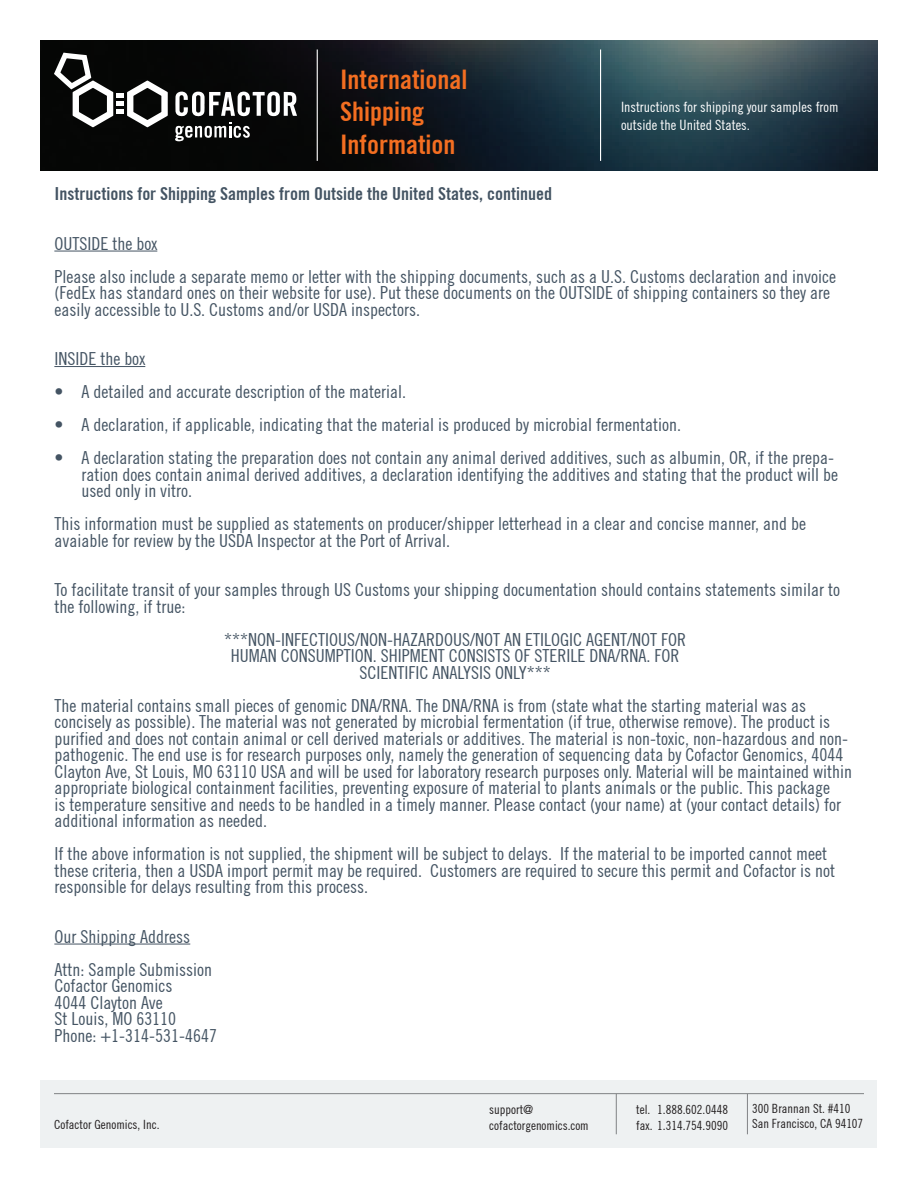
<style>
.page{position:relative;width:918px;height:1188px;background:#fff}
.page>*{position:absolute;margin:0;border:0;box-sizing:border-box;transform-origin:0 0}
.t1{font:700 condensed 27px "Trade Gothic No.20";color:#f36e21}
.t2{font:condensed 18px/16.5px "Trade Gothic No.18";color:#445463}
.t3{font:700 condensed 18px "Trade Gothic No.20";color:#445463}
.t4{font:condensed 14.25px/17.1px "Trade Gothic No.18";color:#fff}
.t5{font:condensed 12.75px/15.3px "Trade Gothic No.18";color:#231f20}
</style>
<div class="page">
<img style="left:40px;top:40px;width:838px;height:131px">
<div style="left:40px;top:1080px;width:838px;height:68px;background:#eef1f2"></div>
<hr style="left:616px;top:1094px;width:1px;height:40px;background:#808285">
<hr style="left:747px;top:1094px;width:1px;height:40px;background:#808285">
<hr style="left:54px;top:1093px;width:810px;height:1px;background:#808285">
<svg style="left:175px;top:91px;width:122px;height:25px"></svg>
<svg style="left:54px;top:53px;width:114px;height:74px"></svg>
<div style="left:116px;top:93px;width:8px;height:5px;background:#fff"></div>
<svg style="left:175px;top:122px;width:75px;height:19px"></svg>
<hr style="left:317px;top:49px;width:1px;height:112px;background:#fff">
<hr style="left:600px;top:49px;width:1px;height:112px;background:#fff">
<hr style="left:54px;top:251px;width:103px;height:1px;background:#445463">
<hr style="left:54px;top:366px;width:91px;height:1px;background:#445463">
<hr style="left:54px;top:944px;width:136px;height:1px;background:#445463">
<p class="t1" style="left:340px;top:63px;width:129px">International</p>
<p class="t1" style="left:340px;top:95px;width:85px">Shipping</p>
<p class="t1" style="left:340px;top:128px;width:117px">Information</p>
<p class="t3" style="left:54px;top:183px;width:499px">Instructions for Shipping Samples from Outside the United States, continued</p>
<p class="t2" style="left:54px;top:235px;width:104px">OUTSIDE the box</p>
<p class="t2" style="left:54px;top:268px;width:783px">Please also include a separate memo or letter with the shipping documents, such as a U.S. Customs declaration and invoice (FedEx has standard ones on their website for use). Put these documents on the OUTSIDE of shipping containers so they are easily accessible to U.S. Customs and/or USDA inspectors.</p>
<p class="t2" style="left:54px;top:350px;width:92px">INSIDE the box</p>
<p class="t2" style="left:54px;top:383px;width:353px">• A detailed and accurate description of the material.</p>
<p class="t2" style="left:54px;top:416px;width:628px">• A declaration, if applicable, indicating that the material is produced by microbial fermentation.</p>
<p class="t2" style="left:81px;top:449px;width:758px;text-indent:-27px">• A declaration stating the preparation does not contain any animal derived additives, such as albumin, OR, if the prepa&shy;ration does contain animal derived additives, a declaration identifying the additives and stating that the product will be used only in vitro.</p>
<p class="t2" style="left:54px;top:515px;width:753px">This information must be supplied as statements on producer/shipper letterhead in a clear and concise manner, and be avaiable for review by the USDA Inspector at the Port of Arrival.</p>
<p class="t2" style="left:54px;top:581px;width:787px">To facilitate transit of your samples through US Customs your shipping documentation should contains statements similar to the following, if true:</p>
<p class="t2" style="left:224px;top:631px;width:463px">***NON-INFECTIOUS/NON-HAZARDOUS/NOT AN ETILOGIC AGENT/NOT FOR</p>
<p class="t2" style="left:231px;top:647px;width:450px">HUMAN CONSUMPTION. SHIPMENT CONSISTS OF STERILE DNA/RNA. FOR</p>
<p class="t2" style="left:360px;top:664px;width:193px">SCIENTIFIC ANALYSIS ONLY***</p>
<p class="t2" style="left:54px;top:697px;width:799px">The material contains small pieces of genomic DNA/RNA. The DNA/RNA is from (state what the starting material was as concisely as possible). The material was not generated by microbial fermentation (if true, otherwise remove). The product is purified and does not contain animal or cell derived materials or additives. The material is non-toxic, non-hazardous and non&shy;pathogenic. The end use is for research purposes only, namely the generation of sequencing data by Cofactor Genomics, 4044<br>Clayton Ave, St Louis, MO 63110 USA and will be used for laboratory research purposes only. Material will be maintained within appropriate biological containment facilities, preventing exposure of material to plants animals or the public. This package<br>is temperature sensitive and needs to be handled in a timely manner. Please contact (your name) at (your contact details) for additional information as needed.</p>
<p class="t2" style="left:54px;top:845px;width:782px">If the above information is not supplied, the shipment will be subject to delays. If the material to be imported cannot meet these criteria, then a USDA import permit may be required. Customers are required to secure this permit and Cofactor is not responsible for delays resulting from this process.</p>
<p class="t2" style="left:54px;top:928px;width:137px">Our Shipping Address</p>
<p class="t2" style="left:54px;top:961px;width:159px">Attn: Sample Submission</p>
<p class="t2" style="left:54px;top:977px;width:120px">Cofactor Genomics</p>
<p class="t2" style="left:54px;top:994px;width:110px">4044 Clayton Ave</p>
<p class="t2" style="left:54px;top:1010px;width:123px">St Louis, MO 63110</p>
<p class="t2" style="left:54px;top:1027px;width:164px">Phone: +1-314-531-4647</p>
<p class="t4" style="left:621px;top:99px;width:219px">Instructions for shipping your samples from outside the United States.</p>
<p class="t5" style="left:489px;top:1102px;width:101px">support@ cofactorgenomics.com</p>
<p class="t5" style="left:636px;top:1102px;width:93px">tel. 1.888.602.0448 fax. 1.314.754.9090</p>
<p class="t5" style="left:752px;top:1101px;width:100px">300 Brannan St. #410</p>
<p class="t5" style="left:54px;top:1117px;width:107px">Cofactor Genomics, Inc.</p>
<p class="t5" style="left:752px;top:1116px;width:113px">San Francisco, CA 94107</p>
</div>
